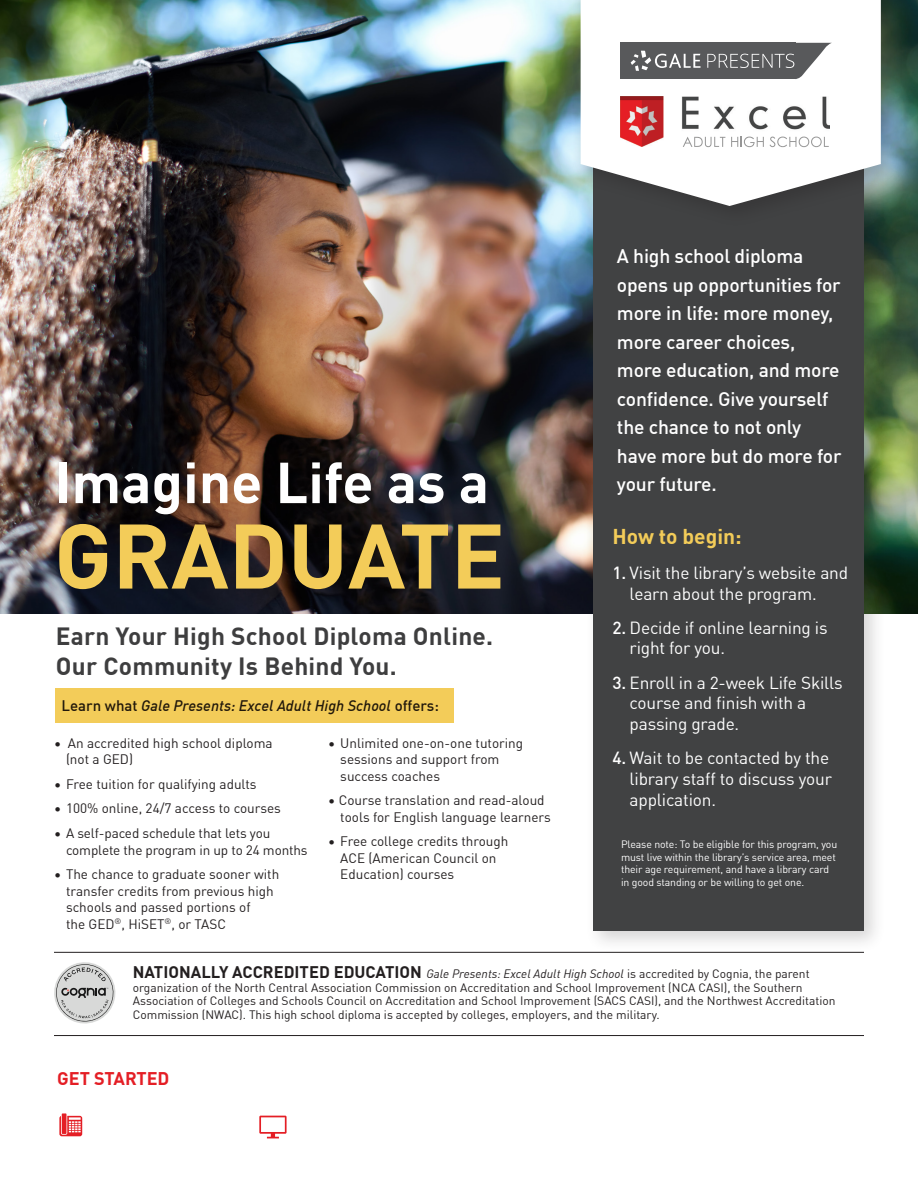
<style>
.page{position:relative;width:918px;height:1188px;background:#fff}
.page>*{position:absolute;margin:0;border:0;box-sizing:border-box;transform-origin:0 0}
.t1{font:700 90px "DIN Offc";color:#f3cc59}
.t2{font:700 56.85px "DIN Offc";color:#fff}
.t3{font:700 24.45px/29.4px "DIN Offc";letter-spacing:.01em;color:#3e3e3f}
.t4{font:700 21px "DIN Offc";color:#f3cc59}
.t5{font:500 19.35px/28.5px "DIN Offc";letter-spacing:-.01em;color:#fff}
.t6{font:700 18px "DIN Offc";color:#e41e25}
.t7{font:17.25px/20.7px "DIN Offc";letter-spacing:-.01em;color:#fff}
.t8{font:italic 500 15px "DIN Offc";color:#231f20}
.t9{font:13.5px/16.5px "DIN Offc";color:#231f20}
.t10{font:12px/13.5px "DIN Offc";color:#231f20}
.t11{font:10.5px/12.6px "DIN Offc";letter-spacing:-.01em;color:#fff}
.s1{font-style:normal}
.s2{font-weight:500}
.s3{font-weight:700;font-size:16.5px}
.s4{font-style:italic}
</style>
<div class="page">
<img style="left:0;top:0;width:918px;height:613px">
<div style="left:55px;top:688px;width:398px;height:35px;background:#f3cc59"></div>
<div style="left:585px;top:140px;width:301px;height:813px;background:#231f20;opacity:.19"></div>
<div style="left:593px;top:148px;width:271px;height:783px;background:#414243"></div>
<svg style="left:259px;top:1116px;width:28px;height:22px"></svg>
<svg style="left:62px;top:1113px;width:4px;height:21px"></svg>
<svg style="left:59px;top:1116px;width:23px;height:20px"></svg>
<svg style="left:54px;top:962px;width:62px;height:62px"></svg>
<hr style="left:54px;top:952px;width:810px;height:1px;background:#231f20">
<hr style="left:54px;top:1035px;width:810px;height:1px;background:#231f20">
<div style="left:572px;top:0;width:331px;height:227px;background:#231f20;opacity:.31"></div>
<svg style="left:581px;top:0;width:300px;height:206px"></svg>
<div style="left:612px;top:33px;width:230px;height:127px;background:#fff"></div>
<div style="left:621px;top:43px;width:175px;height:36px;background:#58595b"></div>
<svg style="left:707px;top:43px;width:124px;height:36px"></svg>
<svg style="left:631px;top:51px;width:70px;height:20px"></svg>
<img style="left:621px;top:97px;width:208px;height:49px">
<svg style="left:683px;top:137px;width:42px;height:10px"></svg>
<svg style="left:731px;top:137px;width:33px;height:10px"></svg>
<svg style="left:770px;top:137px;width:59px;height:10px"></svg>
<p class="t2" style="left:54px;top:445px;width:437px">Imagine Life as a</p>
<p class="t1" style="left:54px;top:497px;width:453px">GRADUATE</p>
<p class="t3" style="left:56px;top:622px;width:439px">Earn Your High School Diploma Online.<br>Our Community Is Behind You.</p>
<p class="t8" style="left:62px;top:696px;width:379px"><span class="s1">Learn what</span> Gale Presents: Excel Adult High School <span class="s1">offers:</span></p>
<p class="t9" style="left:66px;top:735px;width:208px;text-indent:-12px">• An accredited high school diploma (not a GED)</p>
<p class="t9" style="left:54px;top:776px;width:204px">• Free tuition for qualifying adults</p>
<p class="t9" style="left:54px;top:800px;width:228px">• 100% online, 24/7 access to courses</p>
<p class="t9" style="left:66px;top:825px;width:243px;text-indent:-12px">• A self-paced schedule that lets you complete the program in up to 24 months</p>
<p class="t9" style="left:66px;top:866px;width:215px;text-indent:-12px">• The chance to graduate sooner with transfer credits from previous high schools and passed portions of<br>the GED<sup>®</sup>, HiSET<sup>®</sup>, or TASC</p>
<p class="t9" style="left:340px;top:735px;width:184px;text-indent:-12px">• Unlimited one-on-one tutoring sessions and support from success coaches</p>
<p class="t9" style="left:340px;top:792px;width:212px;text-indent:-12px">• Course translation and read-aloud tools for English language learners</p>
<p class="t9" style="left:340px;top:833px;width:170px;text-indent:-12px">• Free college credits through<br>ACE (American Council on<br>Education) courses</p>
<p class="t5" style="left:617px;top:242px;width:226px">A high school diploma opens up opportunities for more in life: more money, more career choices, more education, and more confidence. Give yourself the chance to not only have more but do more for your future.</p>
<p class="t4" style="left:612px;top:523px;width:131px">How to begin:</p>
<p class="t7" style="left:630px;top:562px;width:220px;text-indent:-17px"><span class="s2">1.</span> Visit the library’s website and learn about the program.</p>
<p class="t7" style="left:630px;top:617px;width:200px;text-indent:-17px"><span class="s2">2.</span> Decide if online learning is right for you.</p>
<p class="t7" style="left:630px;top:672px;width:215px;text-indent:-17px"><span class="s2">3.</span> Enroll in a 2-week Life Skills course and finish with a passing grade.</p>
<p class="t7" style="left:630px;top:748px;width:204px;text-indent:-17px"><span class="s2">4.</span> Wait to be contacted by the library staff to discuss your application.</p>
<p class="t11" style="left:621px;top:838px;width:218px">Please note: To be eligible for this program, you must live within the library’s service area, meet their age requirement, and have a library card in good standing or be willing to get one.</p>
<p class="t10" style="left:133px;top:967px;width:704px"><span class="s3">NATIONALLY ACCREDITED EDUCATION</span> <span class="s4">Gale Presents: Excel Adult High School</span> is accredited by Cognia, the parent organization of the North Central Association Commission on Accreditation and School Improvement (NCA CASI), the Southern Association of Colleges and Schools Council on Accreditation and School Improvement (SACS CASI), and the Northwest Accreditation Commission (NWAC). This high school diploma is accepted by colleges, employers, and the military.</p>
<p class="t6" style="left:57px;top:1067px;width:114px">GET STARTED</p>
</div>
